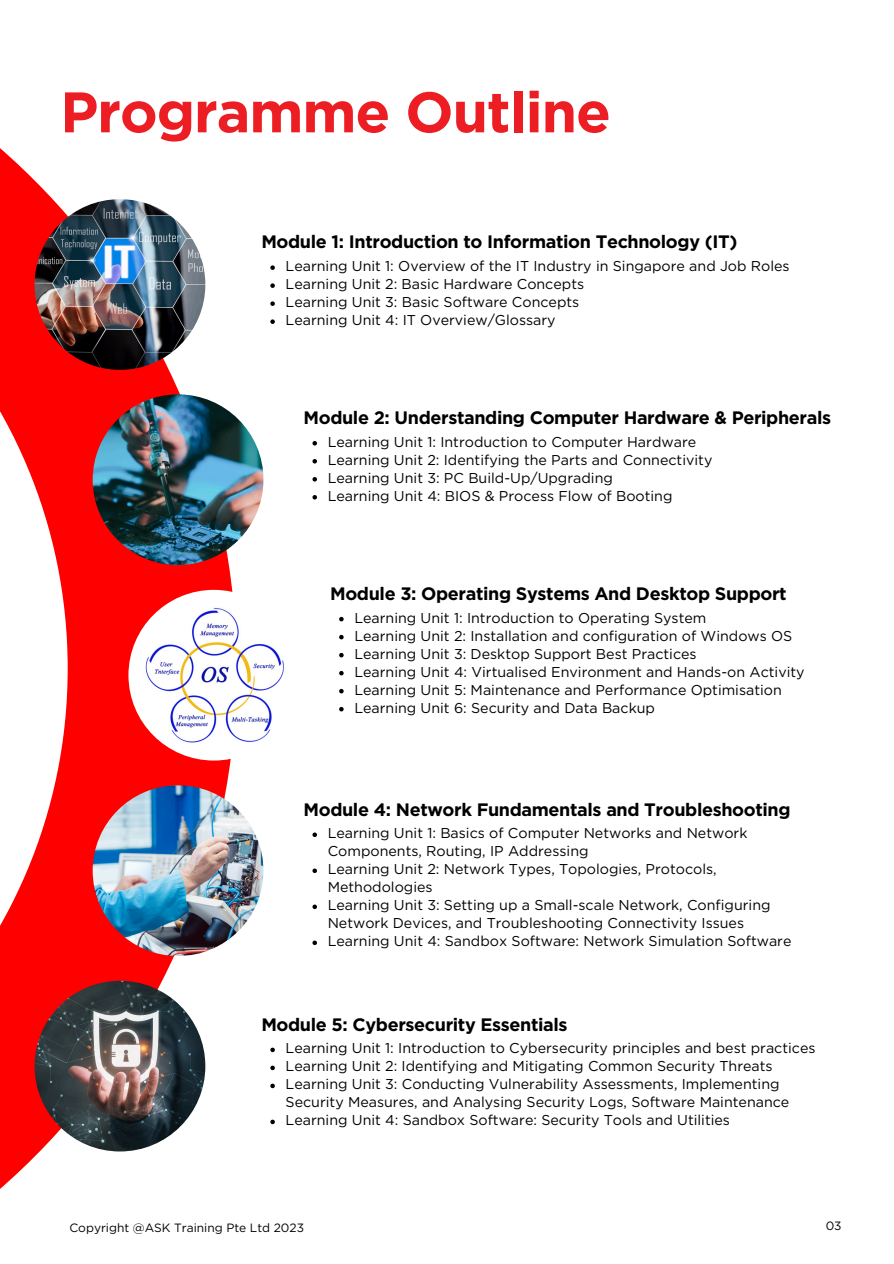
<style>
.page{position:relative;width:894px;height:1264px;background:#fff}
.page>*{position:absolute;margin:0;border:0;box-sizing:border-box;transform-origin:0 0}
.t1{font:700 57px "Gotham";letter-spacing:-.02em;color:#ec1d23}
.t2{font:700 18px "Gotham";letter-spacing:-.02em;color:#000}
.t3{font:14.25px/18px "Gotham";color:#000}
.t4{font:12px "Gotham";color:#000}
</style>
<div class="page">
<svg style="left:0;top:148px;width:236px;height:1041px"></svg>
<img style="left:35px;top:199px;width:170px;height:171px;border-radius:50%">
<img style="left:93px;top:394px;width:170px;height:171px;border-radius:50%">
<img style="left:128px;top:590px;width:171px;height:170px;border-radius:50%">
<img style="left:93px;top:785px;width:170px;height:171px;border-radius:50%">
<img style="left:35px;top:980px;width:170px;height:171px;border-radius:50%">
<svg style="left:270px;top:265px;width:5px;height:5px"></svg>
<svg style="left:270px;top:283px;width:5px;height:5px"></svg>
<svg style="left:270px;top:301px;width:5px;height:5px"></svg>
<svg style="left:270px;top:319px;width:5px;height:5px"></svg>
<svg style="left:312px;top:441px;width:5px;height:4px"></svg>
<svg style="left:312px;top:459px;width:5px;height:4px"></svg>
<svg style="left:312px;top:477px;width:5px;height:4px"></svg>
<svg style="left:312px;top:495px;width:5px;height:4px"></svg>
<svg style="left:339px;top:617px;width:4px;height:4px"></svg>
<svg style="left:339px;top:635px;width:4px;height:4px"></svg>
<svg style="left:339px;top:653px;width:4px;height:4px"></svg>
<svg style="left:339px;top:671px;width:4px;height:4px"></svg>
<svg style="left:339px;top:689px;width:4px;height:4px"></svg>
<svg style="left:339px;top:707px;width:4px;height:4px"></svg>
<svg style="left:312px;top:832px;width:5px;height:5px"></svg>
<svg style="left:312px;top:868px;width:5px;height:5px"></svg>
<svg style="left:312px;top:904px;width:5px;height:5px"></svg>
<svg style="left:312px;top:940px;width:5px;height:5px"></svg>
<svg style="left:270px;top:1047px;width:5px;height:5px"></svg>
<svg style="left:270px;top:1065px;width:5px;height:5px"></svg>
<svg style="left:270px;top:1083px;width:5px;height:5px"></svg>
<svg style="left:270px;top:1119px;width:5px;height:5px"></svg>
<p class="t1" style="left:60px;top:78px;width:552px">Programme Outline</p>
<p class="t2" style="left:261px;top:231px;width:477px">Module 1: Introduction to Information Technology (IT)</p>
<p class="t3" style="left:285px;top:257px;width:505px">Learning Unit 1: Overview of the IT Industry in Singapore and Job Roles</p>
<h2 class="t3" style="left:285px;top:275px;width:300px">Learning Unit 2: Basic Hardware Concepts</h2>
<p class="t3" style="left:285px;top:293px;width:295px">Learning Unit 3: Basic Software Concepts</p>
<p class="t3" style="left:285px;top:311px;width:271px">Learning Unit 4: IT Overview/Glossary</p>
<p class="t2" style="left:303px;top:407px;width:529px">Module 2: Understanding Computer Hardware &amp; Peripherals</p>
<p class="t3" style="left:327px;top:432px;width:370px">Learning Unit 1: Introduction to Computer Hardware</p>
<p class="t3" style="left:327px;top:450px;width:386px">Learning Unit 2: Identifying the Parts and Connectivity</p>
<h2 class="t3" style="left:327px;top:468px;width:286px">Learning Unit 3: PC Build-Up/Upgrading</h2>
<p class="t3" style="left:327px;top:486px;width:346px">Learning Unit 4: BIOS &amp; Process Flow of Booting</p>
<p class="t2" style="left:330px;top:582px;width:458px">Module 3: Operating Systems And Desktop Support</p>
<p class="t3" style="left:354px;top:608px;width:353px">Learning Unit 1: Introduction to Operating System</p>
<p class="t3" style="left:354px;top:626px;width:439px">Learning Unit 2: Installation and configuration of Windows OS</p>
<p class="t3" style="left:354px;top:644px;width:344px">Learning Unit 3: Desktop Support Best Practices</p>
<p class="t3" style="left:354px;top:662px;width:451px">Learning Unit 4: Virtualised Environment and Hands-on Activity</p>
<p class="t3" style="left:354px;top:680px;width:429px">Learning Unit 5: Maintenance and Performance Optimisation</p>
<h2 class="t3" style="left:354px;top:698px;width:302px">Learning Unit 6: Security and Data Backup</h2>
<p class="t2" style="left:303px;top:798px;width:488px">Module 4: Network Fundamentals and Troubleshooting</p>
<p class="t3" style="left:327px;top:824px;width:421px">Learning Unit 1: Basics of Computer Networks and Network<br>Components, Routing, IP Addressing</p>
<p class="t3" style="left:327px;top:860px;width:390px">Learning Unit 2: Network Types, Topologies, Protocols,<br>Methodologies</p>
<p class="t3" style="left:327px;top:896px;width:444px">Learning Unit 3: Setting up a Small-scale Network, Configuring<br>Network Devices, and Troubleshooting Connectivity Issues</p>
<p class="t3" style="left:327px;top:932px;width:465px">Learning Unit 4: Sandbox Software: Network Simulation Software</p>
<h2 class="t2" style="left:261px;top:1013px;width:308px">Module 5: Cybersecurity Essentials</h2>
<p class="t3" style="left:285px;top:1039px;width:531px">Learning Unit 1: Introduction to Cybersecurity principles and best practices</p>
<p class="t3" style="left:285px;top:1057px;width:488px">Learning Unit 2: Identifying and Mitigating Common Security Threats</p>
<p class="t3" style="left:285px;top:1075px;width:505px">Learning Unit 3: Conducting Vulnerability Assessments, Implementing<br>Security Measures, and Analysing Security Logs, Software Maintenance</p>
<p class="t3" style="left:285px;top:1111px;width:446px">Learning Unit 4: Sandbox Software: Security Tools and Utilities</p>
<p class="t4" style="left:69px;top:1220px;width:236px">Copyright @ASK Training Pte Ltd 2023</p>
<p class="t4" style="left:825px;top:1218px;width:17px">03</p>
</div>
